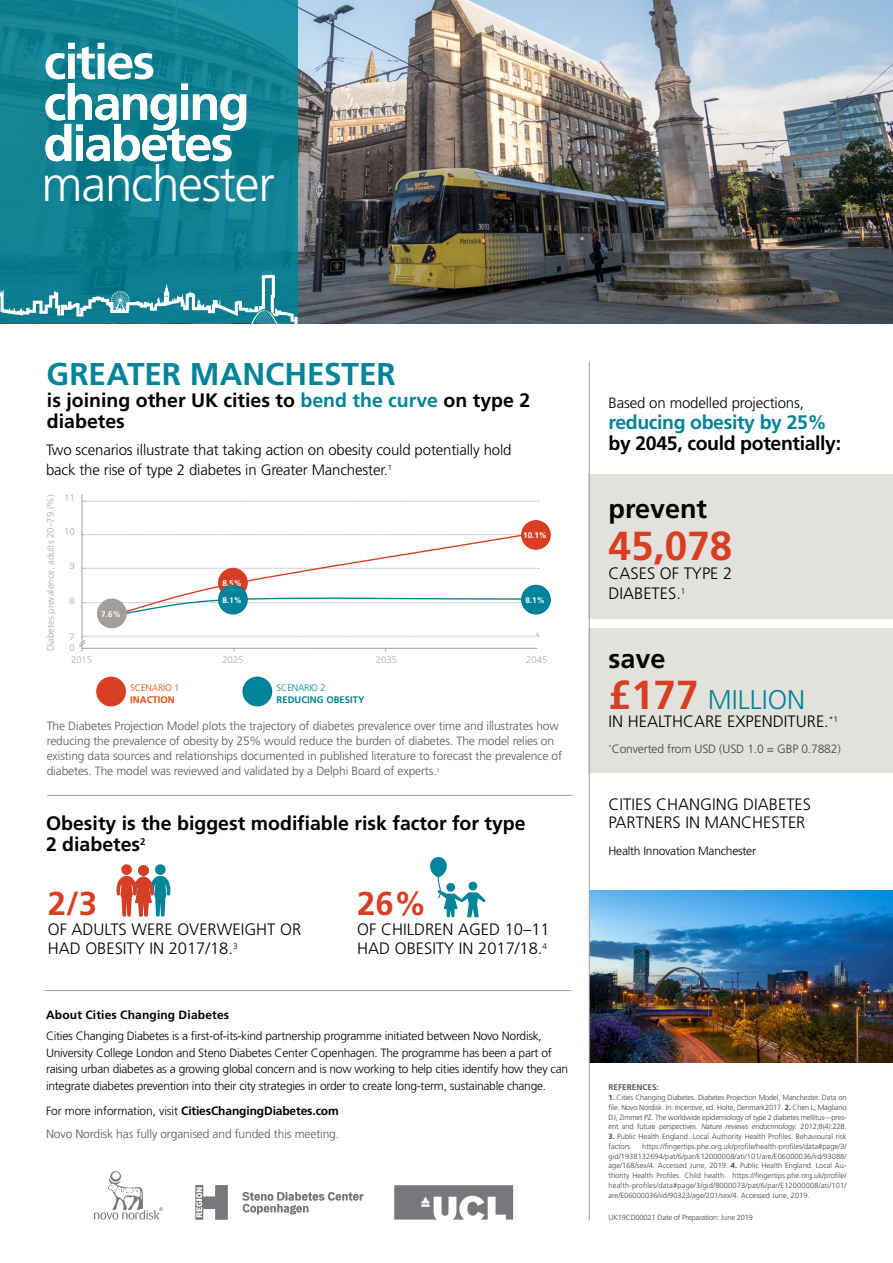
<style>
.page{position:relative;width:893px;height:1263px;background:#fff}
.page>*{position:absolute;margin:0;border:0;box-sizing:border-box;transform-origin:0 0}
.t1{font:300 49.5px "Frutiger LT Pro";letter-spacing:-.025em;color:#fff}
.t2{font:700 40.5px "Frutiger LT Pro";color:#d83e23}
.t3{font:700 33px "Frutiger LT Pro";color:#d83e23}
.t4{font:700 31.5px "Frutiger LT Pro";color:#008499}
.t5{font:300 27px/41.2px "Frutiger LT Pro";color:#008499}
.t6{font:700 27px "Frutiger LT Pro";color:#000}
.t7{font:700 19.5px/21px "Frutiger LT Pro";color:#000}
.t8{font:700 19.5px "Frutiger LT Pro";letter-spacing:-.02em;color:#000}
.t9{font:700 19.5px "Frutiger LT Pro";letter-spacing:-.02em;color:#008499}
.t10{font:300 16.5px/19.5px "Frutiger LT Pro";color:#000}
.t11{font:300 15px/19.5px "Frutiger LT Pro";letter-spacing:-.01em;color:#000}
.t12{font:300 12px/15px "Frutiger LT Pro";letter-spacing:-.01em;color:#58595b}
.t13{font:300 12px/16.5px "Frutiger LT Pro";letter-spacing:-.02em;color:#000}
.t14{font:300 12px "Frutiger LT Pro";letter-spacing:-.01em;color:#414042}
.t15{font:700 12px "Frutiger LT Pro";letter-spacing:.015em;color:#000}
.t16{font:300 9.6px/10.9px "Frutiger LT Pro";color:#aea79f}
.t17{font:700 9.6px "Frutiger LT Pro";color:#008499}
.t18{font:300 9.6px "Frutiger LT Pro";letter-spacing:-.02em;color:#e64a0e}
.t19{font:300 9.6px "Frutiger LT Pro";letter-spacing:-.02em;color:#008499}
.t20{font:700 9.6px "Frutiger LT Pro";color:#e64a0e}
.t21{font:700 8.25px/17px "Frutiger LT Pro";color:#fff}
.t22{font:700 8.25px "Frutiger LT Pro";color:#58595b}
.t23{font:300 7.5px/9.8px "Frutiger LT Pro";color:#414042;text-align:justify}
.t24{font:300 7.5px "Frutiger LT Pro";letter-spacing:-.02em;color:#414042}
.s1{color:#008499}
.s2{color:#000}
.s3{font-weight:700;color:#000}
.s4{font-weight:700;font-size:40.5px;color:#d83e23}
.s5{font-weight:700}
.s6{font-style:italic}
</style>
<div class="page">
<img style="left:590px;top:890px;width:303px;height:173px">
<div style="left:589px;top:629px;width:304px;height:144px;background:#e3e1dc"></div>
<div style="left:589px;top:474px;width:304px;height:145px;background:#e3e1dc"></div>
<img style="left:298px;top:0;width:595px;height:324px">
<svg style="left:0;top:0;width:298px;height:271px;background:#108092"></svg>
<hr style="left:589px;top:361px;width:1px;height:859px;background:#a39e9c">
<svg style="left:430px;top:857px;width:56px;height:60px"></svg>
<svg style="left:116px;top:864px;width:54px;height:53px"></svg>
<svg style="left:45px;top:43px;width:201px;height:118px"></svg>
<svg style="left:0;top:271px;width:298px;height:53px;background:#2f8e9e"></svg>
<svg style="left:394px;top:1185px;width:119px;height:34px"></svg>
<svg style="left:94px;top:1171px;width:69px;height:48px"></svg>
<svg style="left:196px;top:1185px;width:32px;height:34px"></svg>
<svg style="left:242px;top:1192px;width:121px;height:22px"></svg>
<hr style="left:47px;top:795px;width:526px;height:1px;background:#a39e9c">
<svg style="left:83px;top:501px;width:456px;height:1px"></svg>
<svg style="left:83px;top:534px;width:456px;height:81px"></svg>
<hr style="left:82px;top:494px;width:1px;height:148px;background:#a39e9c">
<div style="left:97px;top:677px;width:28px;height:29px;background:#d83e23;border-radius:50%"></div>
<div style="left:96px;top:677px;width:30px;height:29px;border:1px solid #d83e23;border-radius:50%"></div>
<div style="left:243px;top:677px;width:29px;height:29px;background:#008499;border-radius:50%"></div>
<div style="left:242px;top:677px;width:30px;height:29px;border:1px solid #007c92;border-radius:50%"></div>
<div style="left:522px;top:585px;width:28px;height:29px;background:#008499;border-radius:50%"></div>
<div style="left:521px;top:585px;width:30px;height:29px;border:1px solid #007c92;border-radius:50%"></div>
<div style="left:522px;top:521px;width:28px;height:28px;background:#d83e23;border-radius:50%"></div>
<div style="left:521px;top:520px;width:30px;height:30px;border:1px solid #d83e23;border-radius:50%"></div>
<div style="left:219px;top:568px;width:28px;height:29px;background:#d83e23;border-radius:50%"></div>
<div style="left:218px;top:568px;width:30px;height:30px;border:1px solid #d83e23;border-radius:50%"></div>
<div style="left:219px;top:585px;width:28px;height:29px;background:#008499;border-radius:50%"></div>
<div style="left:218px;top:585px;width:30px;height:29px;border:1px solid #007c92;border-radius:50%"></div>
<div style="left:98px;top:599px;width:28px;height:29px;background:#a39e9c;border-radius:50%"></div>
<div style="left:97px;top:599px;width:30px;height:29px;border:1px solid #a39e9c;border-radius:50%"></div>
<svg style="left:79px;top:632px;width:460px;height:20px"></svg>
<hr style="left:45px;top:990px;width:526px;height:1px;background:#a39e9c">
<h1 class="t1" style="left:42px;top:155px;width:235px">manchester</h1>
<h3 class="t4" style="left:47px;top:356px;width:351px">GREATER MANCHESTER</h3>
<h3 class="t7" style="left:47px;top:390px;width:485px">is joining other UK cities to <span class="s1">bend the curve</span> on type 2 diabetes</h3>
<h3 class="t11" style="left:46px;top:440px;width:467px">Two scenarios illustrate that taking action on obesity could potentially hold back the rise of type 2 diabetes in Greater Manchester.<sup>1</sup></h3>
<p class="t16" style="left:45px;top:651px;width:158px;rotate:-90deg">Diabetes prevalence, adults 20–79 (%)</p>
<p class="t16" style="left:64px;top:493px;width:12px">11</p>
<p class="t16" style="left:64px;top:526px;width:12px">10</p>
<p class="t16" style="left:69px;top:560px;width:7px">9</p>
<p class="t16" style="left:69px;top:595px;width:7px">8</p>
<p class="t16" style="left:69px;top:631px;width:7px">7<br>0</p>
<p class="t21" style="left:101px;top:605px;width:21px">7.6%</p>
<p class="t21" style="left:222px;top:574px;width:21px">8.5%<br>8.1%</p>
<p class="t21" style="left:523px;top:527px;width:25px">10.1%</p>
<p class="t21" style="left:525px;top:591px;width:21px">8.1%</p>
<p class="t16" style="left:71px;top:654px;width:23px">2015</p>
<p class="t18" style="left:130px;top:682px;width:51px">SCENARIO 1</p>
<p class="t20" style="left:130px;top:693px;width:46px">INACTION</p>
<p class="t16" style="left:222px;top:654px;width:23px">2025</p>
<p class="t16" style="left:376px;top:654px;width:23px">2035</p>
<p class="t16" style="left:526px;top:654px;width:23px">2045</p>
<p class="t19" style="left:277px;top:682px;width:51px">SCENARIO 2</p>
<p class="t17" style="left:277px;top:693px;width:89px">REDUCING OBESITY</p>
<p class="t12" style="left:47px;top:719px;width:517px">The Diabetes Projection Model plots the trajectory of diabetes prevalence over time and illustrates how reducing the prevalence of obesity by 25% would reduce the burden of diabetes. The model relies on existing data sources and relationships documented in published literature to forecast the prevalence of diabetes. The model was reviewed and validated by a Delphi Board of experts.<sup>1</sup></p>
<h3 class="t7" style="left:46px;top:812px;width:481px">Obesity is the biggest modifiable risk factor for type<br>2 diabetes<sup>2</sup></h3>
<h3 class="t3" style="left:48px;top:884px;width:51px">2/3</h3>
<h3 class="t10" style="left:48px;top:919px;width:255px">OF ADULTS WERE OVERWEIGHT OR<br>HAD OBESITY IN 2017/18.<sup>3</sup></h3>
<h3 class="t3" style="left:357px;top:884px;width:71px">26%</h3>
<h3 class="t10" style="left:357px;top:919px;width:194px">OF CHILDREN AGED 10–11<br>HAD OBESITY IN 2017/18.<sup>4</sup></h3>
<h3 class="t15" style="left:46px;top:1008px;width:185px">About Cities Changing Diabetes</h3>
<p class="t13" style="left:46px;top:1028px;width:524px">Cities Changing Diabetes is a first-of-its-kind partnership programme initiated between Novo Nordisk, University College London and Steno Diabetes Center Copenhagen. The programme has been a part of raising urban diabetes as a growing global concern and is now working to help cities identify how they can integrate diabetes prevention into their city strategies in order to create long-term, sustainable change.</p>
<h3 class="t12" style="left:46px;top:1099px;width:295px;line-height:23.5px"><span class="s2">For more information, visit</span> <span class="s3">CitiesChangingDiabetes.com<br></span>Novo Nordisk has fully organised and funded this meeting.</h3>
<h3 class="t11" style="left:608px;top:393px;width:197px">Based on modelled projections,</h3>
<h3 class="t9" style="left:608px;top:410px;width:220px">reducing obesity by 25%</h3>
<h3 class="t8" style="left:608px;top:431px;width:234px">by 2045, could potentially:</h3>
<h3 class="t6" style="left:608px;top:492px;width:100px">prevent</h3>
<h2 class="t2" style="left:608px;top:522px;width:125px">45,078</h2>
<h3 class="t10" style="left:608px;top:564px;width:125px">CASES OF TYPE 2<br>DIABETES.<sup>1</sup></h3>
<h3 class="t5" style="left:608px;top:638px;width:198px"><span class="s3">save<br></span><span class="s4">£177</span> MILLION</h3>
<h3 class="t10" style="left:608px;top:712px;width:231px">IN HEALTHCARE EXPENDITURE.<sup>*1</sup></h3>
<h3 class="t14" style="left:608px;top:741px;width:234px"><sup>*</sup>Converted from USD (USD 1.0 = GBP 0.7882)</h3>
<h3 class="t10" style="left:608px;top:795px;width:204px;line-height:18px">CITIES CHANGING DIABETES<br>PARTNERS IN MANCHESTER</h3>
<h3 class="t13" style="left:608px;top:843px;width:149px">Health Innovation Manchester</h3>
<p class="t22" style="left:608px;top:1083px;width:52px">REFERENCES:</p>
<p class="t23" style="left:608px;top:1093px;width:240px"><span class="s5">1.</span> Cities Changing Diabetes. Diabetes Projection Model, Manchester. Data on file. Novo Nordisk. In: Incentive, ed. Holte, Denmark2017. <span class="s5">2.</span> Chen L, Magliano DJ, Zimmet PZ. The worldwide epidemiology of type 2 diabetes mellitus—pres&shy;ent and future perspectives. <span class="s6">Nature reviews endocrinology.</span> 2012;8(4):228.</p>
<p class="t23" style="left:608px;top:1132px;width:240px"><span class="s5">3.</span> Public Health England. Local Authority Health Profiles. Behavioural risk factors.</p>
<p class="t23" style="left:608px;top:1141px;width:240px;text-indent:34px">https://fingertips.phe.org.uk/profile/health-profiles/data#page/3/ gid/1938132694/pat/6/par/E12000008/ati/101/are/E06000036/iid/93088/ age/168/sex/4. Accessed June, 2019. <span class="s5">4.</span> Public Health England. Local Au&shy;thority Health Profiles. Child health. https://fingertips.phe.org.uk/profile/ health-profiles/data#page/3/gid/8000073/pat/6/par/E12000008/ati/101/ are/E06000036/iid/90323/age/201/sex/4. Accessed June, 2019.</p>
<p class="t24" style="left:608px;top:1213px;width:146px">UK19CD00021 Date of Preparation: June 2019</p>
</div>
